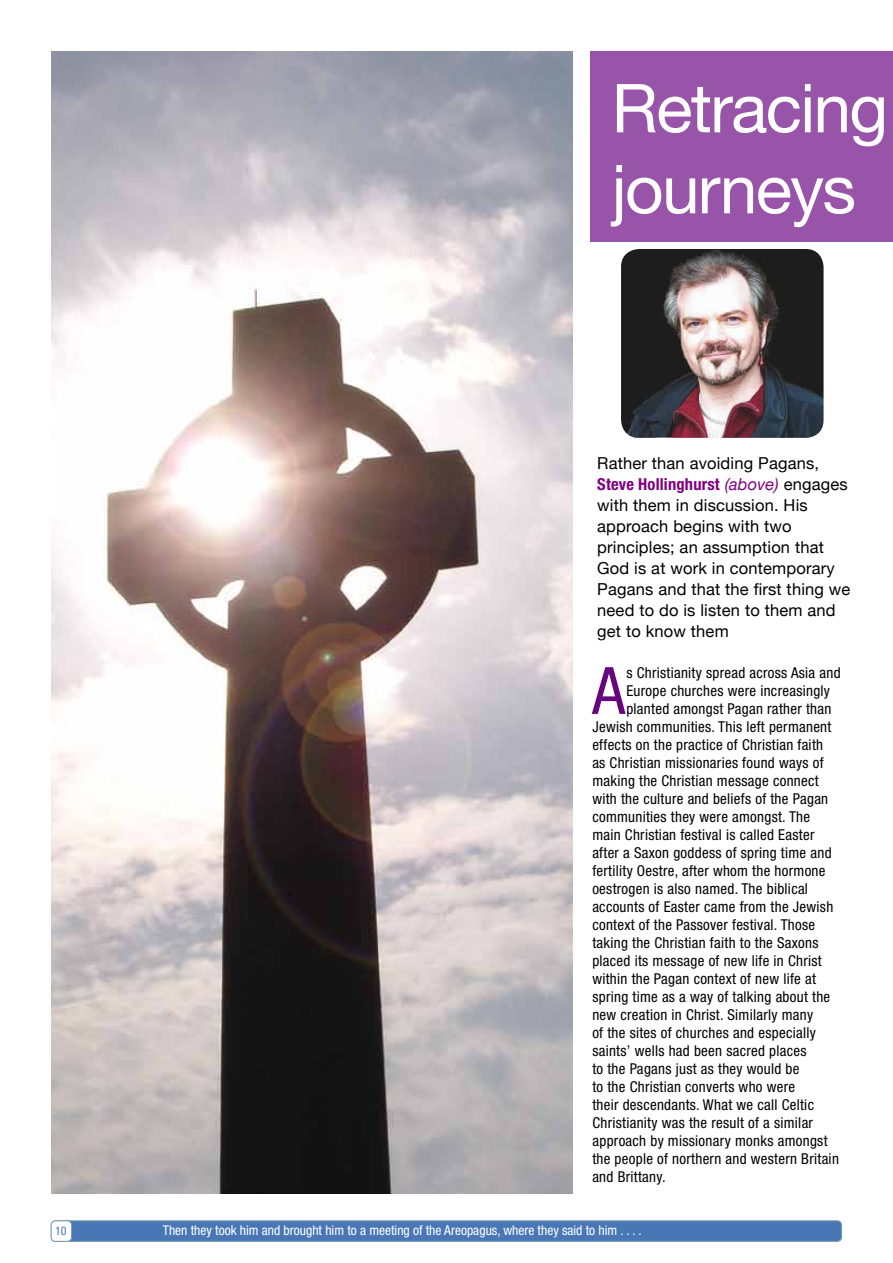
<style>
.page{position:relative;width:893px;height:1263px;background:#fff}
.page>*{position:absolute;margin:0;border:0;box-sizing:border-box;transform-origin:0 0}
.t1{font:67.5px/81px "Helvetica Neue";letter-spacing:-.025em;color:#fff}
.t2{font:condensed 65.4px "Helvetica Neue";color:#670480}
.t3{font:16.5px/21px "Helvetica Neue";letter-spacing:.01em;color:#000}
.t4{font:condensed 15px "Helvetica Neue";letter-spacing:.02em;color:#000}
.t5{font:condensed 13.5px "Helvetica Neue";color:#fff}
.t6{font:condensed 12px "Helvetica Neue";color:#4977b6}
.s1{font-weight:700;font-stretch:condensed;color:#800080}
.s2{font-style:italic;color:#800080}
</style>
<div class="page">
<div style="left:51px;top:1221px;width:791px;height:20px;background:#4977b6;border-radius:4px"></div>
<div style="left:51px;top:1220px;width:791px;height:22px;border:1px solid #7199ac;border-radius:4px"></div>
<div style="left:51px;top:1221px;width:21px;height:20px;background:#fff;border-radius:4px"></div>
<div style="left:51px;top:1220px;width:21px;height:22px;border:1px solid #7199ac;border-radius:4px"></div>
<img style="left:51px;top:51px;width:522px;height:1142px">
<div style="left:590px;top:51px;width:303px;height:191px;background:#9854a9"></div>
<img style="left:621px;top:249px;width:203px;height:189px">
<p class="t1" style="left:612px;top:67px;width:278px">Retracing journeys</p>
<p class="t3" style="left:597px;top:452px;width:255px">Rather than avoiding Pagans,<br><span class="s1">Steve Hollinghurst</span> <span class="s2">(above)</span> engages with them in discussion. His approach begins with two principles; an assumption that<br>God is at work in contemporary<br>Pagans and that the first thing we need to do is listen to them and get to know them</p>
<p class="t2" style="left:592px;top:653px;width:34px">A</p>
<p class="t4" style="left:626px;top:664px;width:216px">s Christianity spread across Asia and</p>
<p class="t4" style="left:626px;top:682px;width:205px">Europe churches were increasingly</p>
<p class="t4" style="left:626px;top:700px;width:207px">planted amongst Pagan rather than</p>
<p class="t4" style="left:592px;top:718px;width:241px">Jewish communities. This left permanent</p>
<p class="t4" style="left:592px;top:736px;width:232px">effects on the practice of Christian faith</p>
<p class="t4" style="left:592px;top:754px;width:233px">as Christian missionaries found ways of</p>
<p class="t4" style="left:592px;top:772px;width:228px">making the Christian message connect</p>
<p class="t4" style="left:592px;top:790px;width:237px">with the culture and beliefs of the Pagan</p>
<p class="t4" style="left:592px;top:808px;width:219px">communities they were amongst. The</p>
<p class="t4" style="left:592px;top:826px;width:224px">main Christian festival is called Easter</p>
<p class="t4" style="left:592px;top:844px;width:241px">after a Saxon goddess of spring time and</p>
<p class="t4" style="left:592px;top:862px;width:235px">fertility Oestre, after whom the hormone</p>
<p class="t4" style="left:592px;top:880px;width:217px">oestrogen is also named. The biblical</p>
<p class="t4" style="left:592px;top:898px;width:242px">accounts of Easter came from the Jewish</p>
<p class="t4" style="left:592px;top:916px;width:224px">context of the Passover festival. Those</p>
<p class="t4" style="left:592px;top:934px;width:228px">taking the Christian faith to the Saxons</p>
<p class="t4" style="left:592px;top:952px;width:231px">placed its message of new life in Christ</p>
<p class="t4" style="left:592px;top:970px;width:225px">within the Pagan context of new life at</p>
<p class="t4" style="left:592px;top:988px;width:239px">spring time as a way of talking about the</p>
<p class="t4" style="left:592px;top:1006px;width:222px">new creation in Christ. Similarly many</p>
<p class="t4" style="left:592px;top:1024px;width:225px">of the sites of churches and especially</p>
<p class="t4" style="left:592px;top:1042px;width:216px">saints’ wells had been sacred places</p>
<p class="t4" style="left:592px;top:1060px;width:209px">to the Pagans just as they would be</p>
<p class="t4" style="left:592px;top:1078px;width:204px">to the Christian converts who were</p>
<p class="t4" style="left:592px;top:1096px;width:223px">their descendants. What we call Celtic</p>
<p class="t4" style="left:592px;top:1114px;width:222px">Christianity was the result of a similar</p>
<p class="t4" style="left:592px;top:1132px;width:237px">approach by missionary monks amongst</p>
<p class="t4" style="left:592px;top:1150px;width:248px">the people of northern and western Britain</p>
<p class="t4" style="left:592px;top:1168px;width:75px">and Brittany.</p>
<p class="t6" style="left:55px;top:1224px;width:13px">10</p>
<p class="t5" style="left:163px;top:1222px;width:480px">Then they took him and brought him to a meeting of the Areopagus, where they said to him . . . .</p>
</div>
